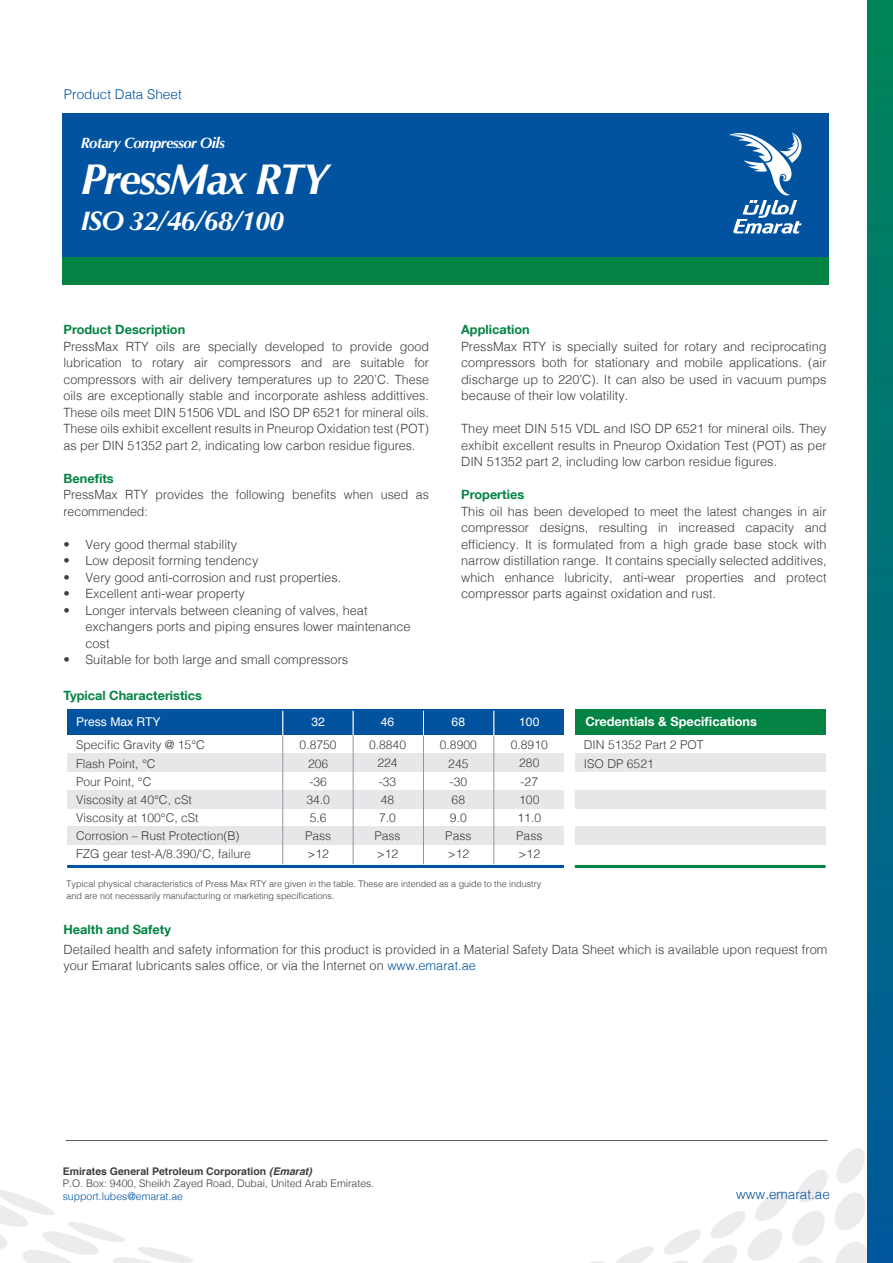
<style>
.page{position:relative;width:893px;height:1263px;background:#fff}
.page>*{position:absolute;margin:0;border:0;box-sizing:border-box;transform-origin:0 0}
.t1{font:italic 700 43.5px "Optima";letter-spacing:-.04em;color:#fff}
.t2{font:italic 700 27px "Optima";letter-spacing:-.04em;color:#fff}
.t3{font:italic 700 15px "Optima";letter-spacing:-.04em;color:#fff}
.t4{font:300 13.5px "Helvetica";color:#0153a0}
.t5{font:300 12.75px/16.5px "Helvetica";color:#3e3e3f;text-align:justify}
.t6{font:700 12.75px "Helvetica Neue LT Com";color:#048444}
.t7{font:700 12.75px "Helvetica Neue LT Com";color:#fff}
.t8{font:300 12.15px/18.1px "Helvetica";color:#3e3e3f;text-align:center}
.t9{font:12.15px "Helvetica";color:#fff}
.t10{font:300 10.5px/12.6px "Helvetica";color:#3e3e3f}
.t11{font:300 10.5px "Helvetica";color:#0153a0}
.t12{font:300 9px/12px "Helvetica";color:#3e3e3f}
.s1{color:#0153a0}
.s2{font-weight:700}
.s3{font-weight:700;font-style:italic}
</style>
<div class="page">
<svg style="left:0;top:1140px;width:867px;height:123px"></svg>
<div style="left:63px;top:113px;width:766px;height:171px;background:#0153a0"></div>
<div style="left:63px;top:257px;width:766px;height:27px;background:#048444"></div>
<div style="left:867px;top:0;width:26px;height:1263px;background:linear-gradient(to bottom,#008559,#01589e)"></div>
<svg style="left:729px;top:132px;width:73px;height:102px"></svg>
<hr style="left:66px;top:1140px;width:761px;height:1px;background:#57585a">
<div style="left:67px;top:753px;width:497px;height:19px;background:#e6e7e9"></div>
<div style="left:67px;top:790px;width:497px;height:18px;background:#e6e7e9"></div>
<div style="left:67px;top:826px;width:497px;height:18px;background:#e6e7e9"></div>
<div style="left:67px;top:710px;width:497px;height:25px;background:#0153a0"></div>
<hr style="left:494px;top:711px;width:1px;height:153px;background:#939598">
<svg style="left:494px;top:711px;width:1px;height:25px"></svg>
<hr style="left:423px;top:711px;width:1px;height:153px;background:#939598">
<svg style="left:423px;top:711px;width:1px;height:25px"></svg>
<hr style="left:283px;top:711px;width:1px;height:153px;background:#939598">
<svg style="left:283px;top:711px;width:1px;height:25px"></svg>
<hr style="left:353px;top:711px;width:1px;height:153px;background:#939598">
<svg style="left:353px;top:711px;width:1px;height:25px"></svg>
<hr style="left:67px;top:865px;width:497px;height:3px;background:#0153a0">
<div style="left:575px;top:753px;width:251px;height:19px;background:#e6e7e9"></div>
<div style="left:575px;top:790px;width:251px;height:18px;background:#e6e7e9"></div>
<div style="left:575px;top:826px;width:251px;height:18px;background:#e6e7e9"></div>
<div style="left:575px;top:710px;width:251px;height:25px;background:#048444"></div>
<hr style="left:575px;top:865px;width:251px;height:3px;background:#048444">
<p class="t4" style="left:64px;top:83px;width:119px">Product Data Sheet</p>
<p class="t3" style="left:81px;top:134px;width:146px">Rotary Compressor Oils</p>
<h1 class="t1" style="left:81px;top:154px;width:249px">PressMax RTY</h1>
<h2 class="t2" style="left:81px;top:205px;width:205px">ISO 32/46/68/100</h2>
<p class="t6" style="left:64px;top:322px;width:123px">Product Description</p>
<p class="t5" style="left:64px;top:337px;width:367px">PressMax RTY oils are specially developed to provide good lubrication to rotary air compressors and are suitable for compressors with air delivery temperatures up to 220’C. These oils are exceptionally stable and incorporate ashless addittives.<br>These oils meet DIN 51506 VDL and ISO DP 6521 for mineral oils.<br>These oils exhibit excellent results in Pneurop Oxidation test (POT) as per DIN 51352 part 2, indicating low carbon residue figures.</p>
<p class="t6" style="left:64px;top:470px;width:52px">Benefits</p>
<p class="t5" style="left:64px;top:485px;width:367px">PressMax RTY provides the following benefits when used as recommended:</p>
<p class="t5" style="left:64px;top:535px;width:175px">• Very good thermal stability</p>
<p class="t5" style="left:64px;top:551px;width:196px">• Low deposit forming tendency</p>
<p class="t5" style="left:64px;top:568px;width:279px">• Very good anti-corrosion and rust properties.</p>
<p class="t5" style="left:64px;top:584px;width:183px">• Excellent anti-wear property</p>
<p class="t5" style="left:85px;top:601px;width:327px;text-align:left;text-indent:-22px">• Longer intervals between cleaning of valves, heat exchangers ports and piping ensures lower maintenance cost</p>
<p class="t5" style="left:64px;top:650px;width:286px">• Suitable for both large and small compressors</p>
<p class="t6" style="left:63px;top:687px;width:140px">Typical Characteristics</p>
<p class="t9" style="left:76px;top:712px;width:86px">Press Max RTY</p>
<p class="t8" style="left:76px;top:735px;width:176px;text-align:left">Specific Gravity @ 15°C<br>Flash Point, °C<br>Pour Point, °C<br>Viscosity at 40°C, cSt<br>Viscosity at 100°C, cSt<br>Corrosion – Rust Protection(B)<br>FZG gear test-A/8.390/‘C, failure</p>
<p class="t9" style="left:311px;top:712px;width:15px">32</p>
<p class="t8" style="left:300px;top:735px;width:39px">0.8750<br>206 -36<br>34.0<br>5.6<br>Pass &gt;12</p>
<p class="t9" style="left:381px;top:712px;width:15px">46</p>
<p class="t8" style="left:369px;top:735px;width:39px">0.8840<br>224 -33<br>48<br>7.0<br>Pass &gt;12</p>
<p class="t6" style="left:461px;top:321px;width:70px">Application</p>
<p class="t5" style="left:461px;top:337px;width:367px">PressMax RTY is specially suited for rotary and reciprocating compressors both for stationary and mobile applications. (air discharge up to 220’C). It can also be used in vacuum pumps because of their low volatility.</p>
<p class="t5" style="left:461px;top:419px;width:367px">They meet DIN 515 VDL and ISO DP 6521 for mineral oils. They exhibit excellent results in Pneurop Oxidation Test (POT) as per DIN 51352 part 2, including low carbon residue figures.</p>
<p class="t6" style="left:461px;top:486px;width:65px">Properties</p>
<p class="t5" style="left:461px;top:502px;width:367px">This oil has been developed to meet the latest changes in air compressor designs, resulting in increased capacity and efficiency. It is formulated from a high grade base stock with narrow distillation range. It contains specially selected additives, which enhance lubricity, anti-wear properties and protect compressor parts against oxidation and rust.</p>
<p class="t9" style="left:452px;top:712px;width:15px">68</p>
<p class="t8" style="left:440px;top:735px;width:39px">0.8900<br>245 -30<br>68<br>9.0<br>Pass &gt;12</p>
<p class="t9" style="left:519px;top:712px;width:22px">100</p>
<p class="t8" style="left:511px;top:735px;width:39px">0.8910<br>280 -27<br>100<br>11.0<br>Pass &gt;12</p>
<p class="t7" style="left:585px;top:713px;width:173px">Credentials &amp; Specifications</p>
<p class="t8" style="left:584px;top:735px;width:121px;text-align:left">DIN 51352 Part 2 POT<br>ISO DP 6521</p>
<p class="t12" style="left:66px;top:877px;width:476px">Typical physical characteristics of Press Max RTY are given in the table. These are intended as a guide to the industry and are not necessarily manufacturing or marketing specifications.</p>
<p class="t6" style="left:63px;top:921px;width:109px">Health and Safety</p>
<p class="t5" style="left:63px;top:940px;width:765px">Detailed health and safety information for this product is provided in a Material Safety Data Sheet which is available upon request from your Emarat lubricants sales office, or via the Internet on <span class="s1">www.emarat.ae</span></p>
<p class="t10" style="left:63px;top:1164px;width:313px"><span class="s2">Emirates General Petroleum Corporation</span> <span class="s3">(Emarat)<br></span>P.O. Box: 9400, Sheikh Zayed Road, Dubai, United Arab Emirates.</p>
<p class="t11" style="left:63px;top:1187px;width:122px">support.lubes@emarat.ae</p>
<p class="t4" style="left:736px;top:1182px;width:95px">www.emarat.ae</p>
</div>
